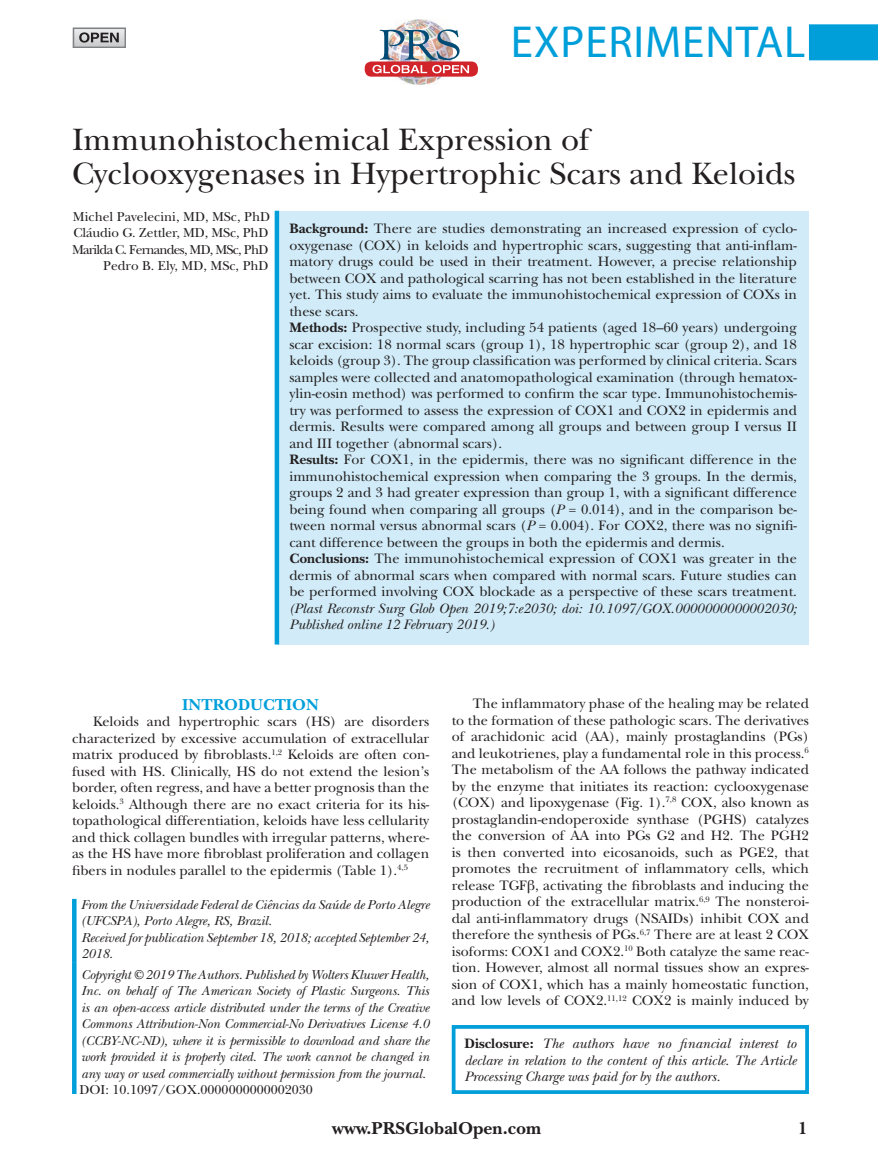
<style>
.page{position:relative;width:878px;height:1175px;background:#fff}
.page>*{position:absolute;margin:0;border:0;box-sizing:border-box;transform-origin:0 0}
.t1{font:45px "Myriad Pro";letter-spacing:.02em;color:#009fda}
.t2{font:32.25px/34.5px "New Baskerville";color:#231f20}
.t3{font:700 18px "New Baskerville";color:#231f20}
.t4{font:700 16.5px "New Baskerville";color:#009fda}
.t5{font:14.25px/16.5px "New Baskerville";color:#231f20;text-align:justify}
.t6{font:italic 14.25px/16.5px "New Baskerville";color:#231f20;text-align:justify}
.t7{font:italic 13.5px/16.5px "New Baskerville";color:#231f20}
.t8{font:13.5px/16.5px "New Baskerville";color:#231f20;text-align:right}
.s1{font-weight:700}
.s2{font-style:italic}
.s3{font-family:"Gandhari Unicode"}
.s4{font-weight:700;font-style:normal}
</style>
<div class="page">
<div style="left:73px;top:28px;width:52px;height:20px;border:2px solid #808285"></div>
<svg style="left:79px;top:32px;width:40px;height:11px"></svg>
<img style="left:395px;top:20px;width:49px;height:64px">
<svg style="left:364px;top:61px;width:114px;height:16px"></svg>
<img style="left:372px;top:29px;width:97px;height:44px">
<div style="left:452px;top:1025px;width:356px;height:69px;border:4px solid #009fda"></div>
<hr style="left:72px;top:898px;width:4px;height:64px;background:#009fda">
<div style="left:277px;top:211px;width:531px;height:433px;background:#d1ecf8"></div>
<div style="left:274px;top:211px;width:5px;height:433px;background:#009fda"></div>
<hr style="left:72px;top:962px;width:4px;height:132px;background:#009fda">
<div style="left:808px;top:24px;width:70px;height:36px;background:#009fda"></div>
<h1 class="t1" style="left:511px;top:14px;width:296px">EXPERIMENTAL</h1>
<h2 class="t2" style="left:72px;top:122px;width:725px">Immunohistochemical Expression of<br>Cyclooxygenases in Hypertrophic Scars and Keloids</h2>
<p class="t8" style="left:72px;top:208px;width:199px">Michel Pavelecini, MD, MSc, PhD<br>Cláudio G. Zettler, MD, MSc, PhD<br>Marilda C. Fernandes, MD, MSc, PhD<br>Pedro B. Ely, MD, MSc, PhD</p>
<p class="t5" style="left:289px;top:220px;width:509px;text-align:left"><span class="s1">Background:</span> There are studies demonstrating an increased expression of cyclo&shy;oxygenase (COX) in keloids and hypertrophic scars, suggesting that anti-inflam&shy;matory drugs could be used in their treatment. However, a precise relationship between COX and pathological scarring has not been established in the literature yet. This study aims to evaluate the immunohistochemical expression of COXs in these scars.<br><span class="s1">Methods:</span> Prospective study, including 54 patients (aged 18–60 years) undergoing scar excision: 18 normal scars (group 1), 18 hypertrophic scar (group 2), and 18 keloids (group 3). The group classification was performed by clinical criteria. Scars samples were collected and anatomopathological examination (through hematox&shy;ylin-eosin method) was performed to confirm the scar type. Immunohistochemis&shy;try was performed to assess the expression of COX1 and COX2 in epidermis and dermis. Results were compared among all groups and between group I versus II and III together (abnormal scars).<br><span class="s1">Results:</span> For COX1, in the epidermis, there was no significant difference in the immunohistochemical expression when comparing the 3 groups. In the dermis, groups 2 and 3 had greater expression than group 1, with a significant difference being found when comparing all groups (<span class="s2">P</span> = 0.014), and in the comparison be&shy;tween normal versus abnormal scars (<span class="s2">P</span> = 0.004). For COX2, there was no signifi&shy;cant difference between the groups in both the epidermis and dermis.<br><span class="s1">Conclusions:</span> The immunohistochemical expression of COX1 was greater in the dermis of abnormal scars when compared with normal scars. Future studies can be performed involving COX blockade as a perspective of these scars treatment.</p>
<p class="t6" style="left:289px;top:600px;width:509px">(Plast Reconstr Surg Glob Open 2019;7:e2030; doi: 10.1097/GOX.0000000000002030;<br>Published online 12 February 2019.)</p>
<p class="t4" style="left:182px;top:695px;width:138px">INTRODUCTION</p>
<p class="t5" style="left:72px;top:713px;width:359px;text-indent:21px">Keloids and hypertrophic scars (HS) are disorders characterized by excessive accumulation of extracellular matrix produced by fibroblasts.<sup>1,2</sup> Keloids are often con&shy;fused with HS. Clinically, HS do not extend the lesion’s border, often regress, and have a better prognosis than the keloids.<sup>3</sup> Although there are no exact criteria for its his&shy;topathological differentiation, keloids have less cellularity and thick collagen bundles with irregular patterns, where&shy;as the HS have more fibroblast proliferation and collagen fibers in nodules parallel to the epidermis (Table 1).<sup>4,5</sup></p>
<p class="t7" style="left:81px;top:896px;width:350px">From the Universidade Federal de Ciências da Saúde de Porto Alegre (UFCSPA), Porto Alegre, RS, Brazil.<br>Received for publication September 18, 2018; accepted September 24, 2018.</p>
<p class="t7" style="left:81px;top:966px;width:350px;text-align:justify">Copyright © 2019 The Authors. Published by Wolters Kluwer Health, Inc. on behalf of The American Society of Plastic Surgeons. This is an open-access article distributed under the terms of the Creative Commons Attribution-Non Commercial-No Derivatives License 4.0 (CCBY-NC-ND), where it is permissible to download and share the work provided it is properly cited. The work cannot be changed in any way or used commercially without permission from the journal.</p>
<p class="t8" style="left:80px;top:1081px;width:235px">DOI: 10.1097/GOX.0000000000002030</p>
<p class="t5" style="left:451px;top:695px;width:359px;text-indent:21px">The inflammatory phase of the healing may be related to the formation of these pathologic scars. The derivatives of arachidonic acid (AA), mainly prostaglandins (PGs) and leukotrienes, play a fundamental role in this process.<sup>6<br></sup>The metabolism of the AA follows the pathway indicated by the enzyme that initiates its reaction: cyclooxygenase (COX) and lipoxygenase (Fig. 1).<sup>7,8</sup> COX, also known as prostaglandin-endoperoxide synthase (PGHS) catalyzes the conversion of AA into PGs G2 and H2. The PGH2 is then converted into eicosanoids, such as PGE2, that promotes the recruitment of inflammatory cells, which release TGF<span class="s3">β</span>, activating the fibroblasts and inducing the production of the extracellular matrix.<sup>6,9</sup> The nonsteroi&shy;dal anti-inflammatory drugs (NSAIDs) inhibit COX and therefore the synthesis of PGs.<sup>6,7</sup> There are at least 2 COX isoforms: COX1 and COX2.<sup>10</sup> Both catalyze the same reac&shy;tion. However, almost all normal tissues show an expres&shy;sion of COX1, which has a mainly homeostatic function, and low levels of COX2.<sup>11,12</sup> COX2 is mainly induced by</p>
<p class="t6" style="left:464px;top:1035px;width:333px"><span class="s4">Disclosure:</span> The authors have no financial interest to declare in relation to the content of this article. The Article Processing Charge was paid for by the authors.</p>
<p class="t3" style="left:332px;top:1118px;width:210px">www.PRSGlobalOpen.com</p>
<p class="t3" style="left:798px;top:1118px;width:11px">1</p>
</div>
